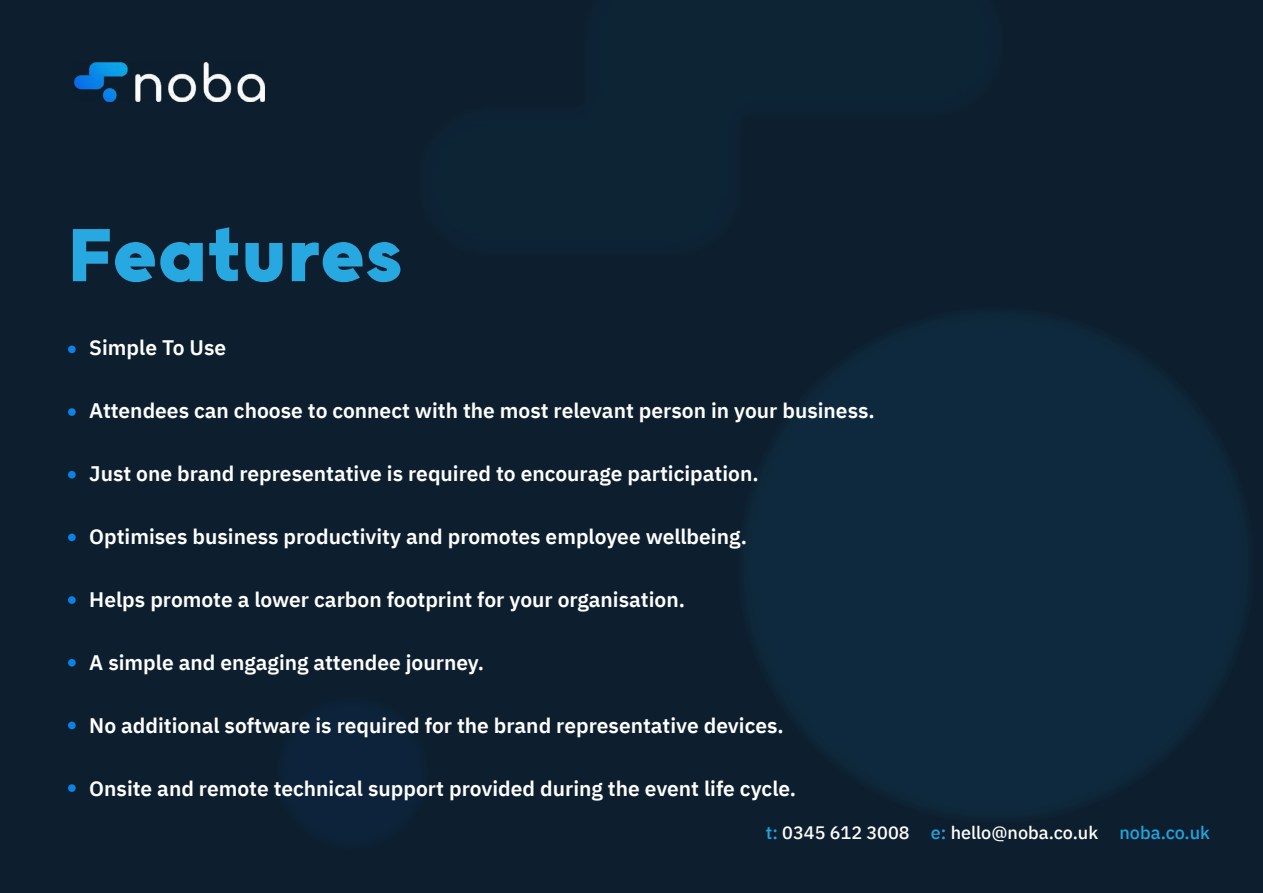
<style>
.page{position:relative;width:1263px;height:893px;background:#0d1f2f}
.page>*{position:absolute;margin:0;border:0;box-sizing:border-box;transform-origin:0 0}
.t1{font:800 90px "Grold";color:#27a8e0}
.t2{font:600 21px "IBM Plex Sans";color:#fff}
.t3{font:500 18px "IBM Plex Sans";color:#fff}
.s1{color:#20a5df}
.s2{color:#2c9fda}
</style>
<div class="page">
<div style="left:275px;top:696px;width:154px;height:155px;background:#0c233b;border-radius:50%"></div>
<div style="left:738px;top:307px;width:516px;height:517px;background:#0e293d;border-radius:50%"></div>
<div style="left:68px;top:346px;width:8px;height:7px;background:#0a82e8;border-radius:50%"></div>
<div style="left:68px;top:408px;width:8px;height:8px;background:#0a82e8;border-radius:50%"></div>
<div style="left:68px;top:471px;width:8px;height:8px;background:#0a82e8;border-radius:50%"></div>
<div style="left:68px;top:534px;width:8px;height:7px;background:#0a82e8;border-radius:50%"></div>
<div style="left:68px;top:596px;width:8px;height:8px;background:#0a82e8;border-radius:50%"></div>
<div style="left:68px;top:659px;width:8px;height:8px;background:#0a82e8;border-radius:50%"></div>
<div style="left:68px;top:722px;width:8px;height:7px;background:#0a82e8;border-radius:50%"></div>
<div style="left:68px;top:784px;width:8px;height:8px;background:#0a82e8;border-radius:50%"></div>
<h1 class="t1" style="left:68px;top:201px;width:336px">Features</h1>
<p class="t2" style="left:89px;top:331px;width:139px">Simple To Use</p>
<p class="t2" style="left:89px;top:394px;width:787px">Attendees can choose to connect with the most relevant person in your business.</p>
<p class="t2" style="left:89px;top:457px;width:671px">Just one brand representative is required to encourage participation.</p>
<p class="t2" style="left:89px;top:520px;width:659px">Optimises business productivity and promotes employee wellbeing.</p>
<p class="t2" style="left:89px;top:583px;width:597px">Helps promote a lower carbon footprint for your organisation.</p>
<p class="t2" style="left:89px;top:646px;width:396px">A simple and engaging attendee journey.</p>
<p class="t2" style="left:89px;top:709px;width:696px">No additional software is required for the brand representative devices.</p>
<p class="t2" style="left:89px;top:772px;width:708px">Onsite and remote technical support provided during the event life cycle.</p>
<p class="t3" style="left:766px;top:819px;width:446px"><span class="s1">t:</span> 0345 612 3008 <span class="s2">e:</span> hello@noba.co.uk <span class="s1">noba.co.uk</span></p>
</div>
